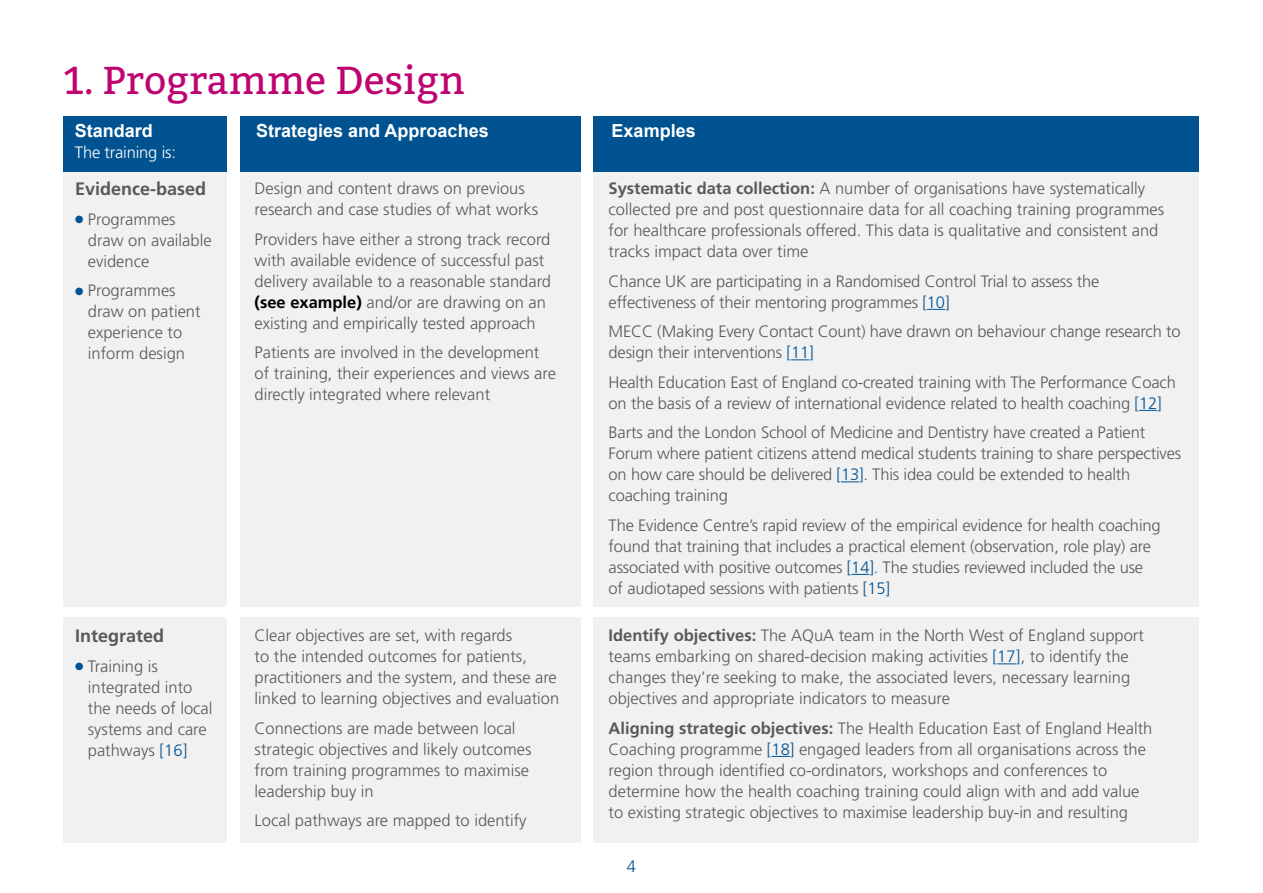
<style>
.page{position:relative;width:1263px;height:893px;background:#fff}
.page>*{position:absolute;margin:0;border:0;box-sizing:border-box;transform-origin:0 0}
.t1{font:39px "Bitter";color:#bf0371}
.t2{font:700 18px "Arial";color:#fff}
.t3{font:700 18px "Frutiger";color:#58595b}
.t4{font:300 16.5px/21px "Frutiger";color:#58595b}
.t5{font:300 16.5px "Frutiger";letter-spacing:-.01em;color:#fff}
.t6{font:300 16.5px "Frutiger";color:#005291}
.s1{color:#005291}
.s2{font-weight:700;color:#000}
.s3{font-weight:700}
</style>
<div class="page">
<div style="left:64px;top:161px;width:163px;height:446px;background:#f1f1f2"></div>
<div style="left:64px;top:617px;width:163px;height:225px;background:#f1f1f2"></div>
<div style="left:240px;top:161px;width:341px;height:446px;background:#f1f1f2"></div>
<div style="left:240px;top:617px;width:341px;height:225px;background:#f1f1f2"></div>
<div style="left:594px;top:161px;width:605px;height:446px;background:#f1f1f2"></div>
<div style="left:594px;top:617px;width:605px;height:225px;background:#f1f1f2"></div>
<div style="left:64px;top:116px;width:163px;height:55px;background:#005291"></div>
<div style="left:240px;top:116px;width:341px;height:55px;background:#005291"></div>
<div style="left:594px;top:116px;width:605px;height:55px;background:#005291"></div>
<svg style="left:927px;top:309px;width:18px;height:1px"></svg>
<svg style="left:791px;top:359px;width:18px;height:1px"></svg>
<svg style="left:1139px;top:410px;width:18px;height:1px"></svg>
<svg style="left:841px;top:481px;width:18px;height:1px"></svg>
<svg style="left:851px;top:574px;width:18px;height:1px"></svg>
<svg style="left:997px;top:663px;width:19px;height:1px"></svg>
<svg style="left:771px;top:756px;width:19px;height:1px"></svg>
<h1 class="t1" style="left:64px;top:52px;width:403px">1. Programme Design</h1>
<p class="t2" style="left:75px;top:119px;width:80px">Standard</p>
<p class="t5" style="left:75px;top:143px;width:103px">The training is:</p>
<p class="t2" style="left:256px;top:119px;width:234px">Strategies and Approaches</p>
<p class="t2" style="left:612px;top:119px;width:86px">Examples</p>
<p class="t3" style="left:75px;top:178px;width:133px">Evidence-based</p>
<p class="t4" style="left:88px;top:209px;width:125px;text-indent:-13px"><span class="s1">●</span> Programmes draw on available evidence</p>
<p class="t4" style="left:88px;top:280px;width:114px;text-indent:-13px"><span class="s1">●</span> Programmes draw on patient experience to inform design</p>
<p class="t4" style="left:255px;top:178px;width:285px">Design and content draws on previous research and case studies of what works</p>
<p class="t4" style="left:255px;top:228px;width:298px">Providers have either a strong track record with available evidence of successful past delivery available to a reasonable standard <span class="s2">(see example)</span> and/or are drawing on an existing and empirically tested approach</p>
<p class="t4" style="left:255px;top:342px;width:303px">Patients are involved in the development of training, their experiences and views are directly integrated where relevant</p>
<p class="t3" style="left:75px;top:626px;width:91px">Integrated</p>
<p class="t4" style="left:88px;top:656px;width:126px;text-indent:-13px"><span class="s1">●</span> Training is integrated into the needs of local systems and care pathways <span class="s1">[</span><span class="s1">16]</span></p>
<p class="t4" style="left:255px;top:625px;width:306px">Clear objectives are set, with regards<br>to the intended outcomes for patients, practitioners and the system, and these are linked to learning objectives and evaluation</p>
<p class="t4" style="left:255px;top:718px;width:278px">Connections are made between local strategic objectives and likely outcomes from training programmes to maximise leadership buy in</p>
<p class="t4" style="left:255px;top:810px;width:273px">Local pathways are mapped to identify</p>
<p class="t4" style="left:609px;top:178px;width:557px"><span class="s3">Systematic data collection:</span> A number of organisations have systematically collected pre and post questionnaire data for all coaching training programmes for healthcare professionals offered. This data is qualitative and consistent and tracks impact data over time</p>
<p class="t4" style="left:609px;top:270px;width:492px">Chance UK are participating in a Randomised Control Trial to assess the effectiveness of their mentoring programmes <span class="s1">[</span><span class="s1">10]</span></p>
<p class="t4" style="left:609px;top:321px;width:573px">MECC (Making Every Contact Count) have drawn on behaviour change research to design their interventions <span class="s1">[</span><span class="s1">11]</span></p>
<p class="t4" style="left:609px;top:371px;width:569px">Health Education East of England co-created training with The Performance Coach on the basis of a review of international evidence related to health coaching <span class="s1">[</span><span class="s1">12]</span></p>
<p class="t4" style="left:609px;top:422px;width:574px">Barts and the London School of Medicine and Dentistry have created a Patient Forum where patient citizens attend medical students training to share perspectives on how care should be delivered <span class="s1">[1</span><span class="s1">3]</span>. This idea could be extended to health coaching training</p>
<p class="t4" style="left:609px;top:514px;width:553px">The Evidence Centre’s rapid review of the empirical evidence for health coaching found that training that includes a practical element (observation, role play) are associated with positive outcomes <span class="s1">[</span><span class="s1">14]</span>. The studies reviewed included the use of audiotaped sessions with patients <span class="s1">[</span><span class="s1">15]</span></p>
<p class="t4" style="left:609px;top:625px;width:537px"><span class="s3">Identify objectives:</span> The AQuA team in the North West of England support teams embarking on shared-decision making activities <span class="s1">[</span><span class="s1">17]</span>, to identify the changes they’re seeking to make, the associated levers, necessary learning objectives and appropriate indicators to measure</p>
<p class="t4" style="left:609px;top:717px;width:545px"><span class="s3">Aligning strategic objectives:</span> The Health Education East of England Health Coaching programme <span class="s1">[</span><span class="s1">18]</span> engaged leaders from all organisations across the region through identified co-ordinators, workshops and conferences to determine how the health coaching training could align with and add value to existing strategic objectives to maximise leadership buy-in and resulting</p>
<p class="t6" style="left:627px;top:857px;width:11px">4</p>
</div>
